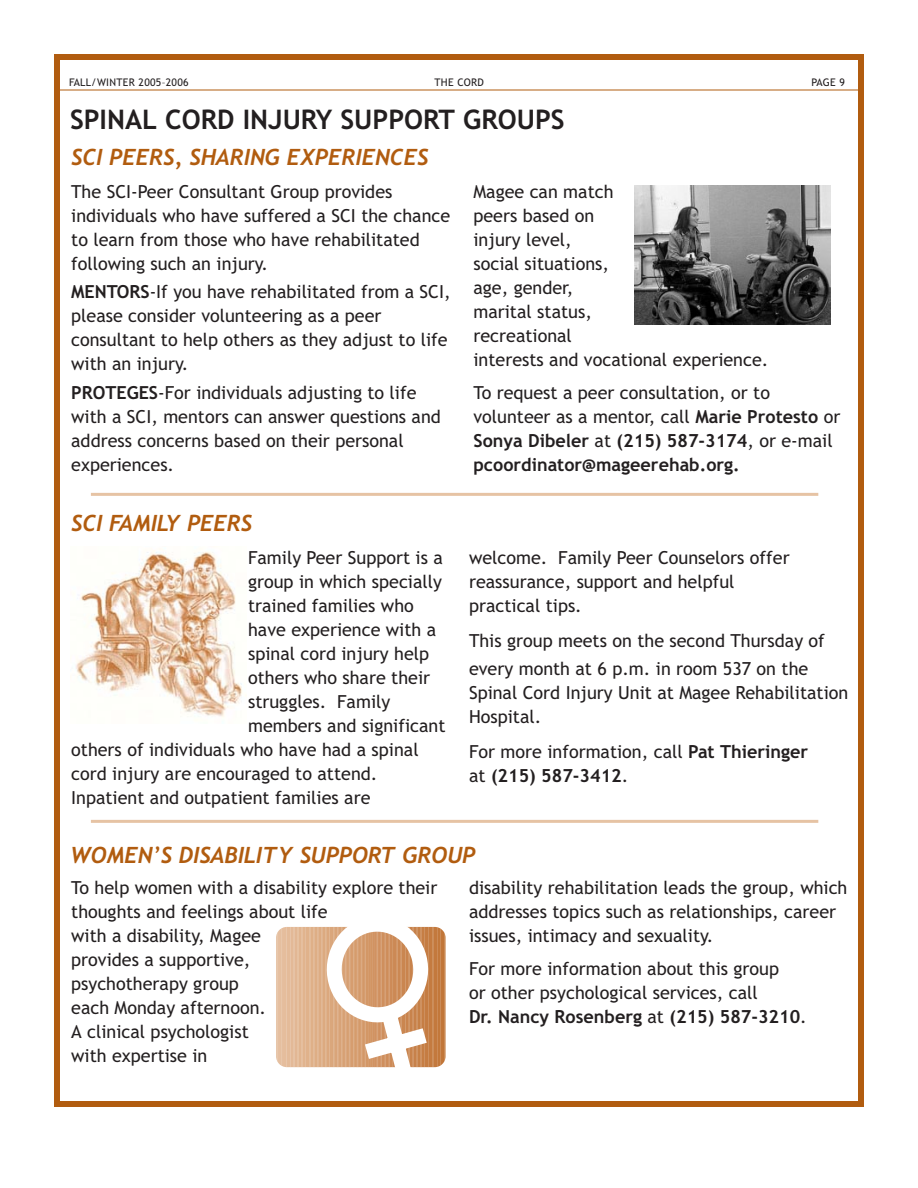
<style>
.page{position:relative;width:918px;height:1188px;background:#fff}
.page>*{position:absolute;margin:0;border:0;box-sizing:border-box;transform-origin:0 0}
.t1{font:700 27px "Trebuchet MS";color:#231f20}
.t2{font:italic 700 22.5px "Trebuchet";color:#b15c0f}
.t3{font:18px/24px "Trebuchet MS";color:#231f20}
.t4{font:10.5px "Trebuchet MS";letter-spacing:.025em;color:#231f20}
.s1{font-weight:700}
</style>
<div class="page">
<div style="left:54px;top:54px;width:810px;height:1053px;border:6px solid #b15c0f"></div>
<hr style="left:54px;top:90px;width:808px;height:1px;background:#b15c0f">
<img style="left:634px;top:186px;width:196px;height:139px">
<img style="left:76px;top:549px;width:171px;height:168px">
<hr style="left:276px;top:927px;width:1px;height:140px;background:#e5c1a2">
<hr style="left:277px;top:927px;width:2px;height:140px;background:#e5c0a1">
<hr style="left:279px;top:927px;width:1px;height:140px;background:#e5c0a1">
<hr style="left:280px;top:927px;width:1px;height:140px;background:#e5bf9f">
<hr style="left:281px;top:927px;width:2px;height:140px;background:#e5be9e">
<hr style="left:283px;top:927px;width:1px;height:140px;background:#e5be9e">
<hr style="left:284px;top:927px;width:1px;height:140px;background:#e5bd9c">
<hr style="left:285px;top:927px;width:2px;height:140px;background:#e5bd9c">
<hr style="left:287px;top:927px;width:1px;height:140px;background:#e4bc9b">
<hr style="left:288px;top:927px;width:1px;height:140px;background:#e4bb99">
<hr style="left:289px;top:927px;width:2px;height:140px;background:#e4bb99">
<hr style="left:291px;top:927px;width:1px;height:140px;background:#e4ba98">
<hr style="left:292px;top:927px;width:1px;height:140px;background:#e3b997">
<hr style="left:293px;top:927px;width:2px;height:140px;background:#e3b996">
<hr style="left:295px;top:927px;width:1px;height:140px;background:#e3b895">
<hr style="left:296px;top:927px;width:1px;height:140px;background:#e2b794">
<hr style="left:297px;top:927px;width:2px;height:140px;background:#e2b792">
<hr style="left:299px;top:927px;width:1px;height:140px;background:#e2b691">
<hr style="left:300px;top:927px;width:1px;height:140px;background:#e1b590">
<hr style="left:301px;top:927px;width:2px;height:140px;background:#e1b58f">
<hr style="left:303px;top:927px;width:1px;height:140px;background:#e1b48f">
<hr style="left:304px;top:927px;width:1px;height:140px;background:#e1b48e">
<hr style="left:305px;top:927px;width:2px;height:140px;background:#e0b28c">
<hr style="left:307px;top:927px;width:1px;height:140px;background:#e0b28c">
<hr style="left:308px;top:927px;width:1px;height:140px;background:#e0b28b">
<hr style="left:309px;top:927px;width:2px;height:140px;background:#dfb18a">
<hr style="left:311px;top:927px;width:1px;height:140px;background:#dfb089">
<hr style="left:312px;top:927px;width:1px;height:140px;background:#dfb088">
<hr style="left:313px;top:927px;width:2px;height:140px;background:#deaf87">
<hr style="left:315px;top:927px;width:1px;height:140px;background:#deae86">
<hr style="left:316px;top:927px;width:1px;height:140px;background:#deae85">
<hr style="left:317px;top:927px;width:2px;height:140px;background:#ddad84">
<hr style="left:319px;top:927px;width:1px;height:140px;background:#ddac84">
<hr style="left:320px;top:927px;width:1px;height:140px;background:#ddac83">
<hr style="left:443px;top:927px;width:1px;height:140px;background:#c17638">
<hr style="left:444px;top:927px;width:2px;height:140px;background:#c17637">
<hr style="left:446px;top:927px;width:1px;height:140px;background:#c17637">
<svg style="left:321px;top:926px;width:122px;height:142px"></svg>
<hr style="left:91px;top:493px;width:727px;height:3px;background:#e6c3a4">
<hr style="left:91px;top:820px;width:727px;height:3px;background:#e6c3a4">
<p class="t4" style="left:69px;top:78px;width:121px">FALL/WINTER 2005–2006</p>
<p class="t4" style="left:434px;top:78px;width:51px">THE CORD</p>
<p class="t4" style="left:811px;top:78px;width:35px">PAGE 9</p>
<h1 class="t1" style="left:70px;top:109px;width:496px">SPINAL CORD INJURY SUPPORT GROUPS</h1>
<p class="t2" style="left:71px;top:144px;width:359px">SCI PEERS, SHARING EXPERIENCES</p>
<p class="t3" style="left:71px;top:181px;width:381px">The SCI-Peer Consultant Group provides individuals who have suffered a SCI the chance to learn from those who have rehabilitated following such an injury.</p>
<p class="t3" style="left:71px;top:282px;width:381px"><span class="s1">MENTORS</span>-If you have rehabilitated from a SCI, please consider volunteering as a peer consultant to help others as they adjust to life with an injury.</p>
<p class="t3" style="left:71px;top:382px;width:371px"><span class="s1">PROTEGES</span>-For individuals adjusting to life with a SCI, mentors can answer questions and address concerns based on their personal experiences.</p>
<p class="t2" style="left:71px;top:510px;width:182px">SCI FAMILY PEERS</p>
<p class="t3" style="left:248px;top:547px;width:196px">Family Peer Support is a</p>
<p class="t3" style="left:248px;top:571px;width:195px">group in which specially</p>
<p class="t3" style="left:248px;top:595px;width:167px">trained families who</p>
<p class="t3" style="left:248px;top:619px;width:190px">have experience with a</p>
<p class="t3" style="left:248px;top:643px;width:183px">spinal cord injury help</p>
<p class="t3" style="left:248px;top:667px;width:184px">others who share their</p>
<p class="t3" style="left:248px;top:691px;width:144px">struggles. Family</p>
<p class="t3" style="left:248px;top:715px;width:199px">members and significant</p>
<p class="t3" style="left:71px;top:739px;width:349px">others of individuals who have had a spinal</p>
<p class="t3" style="left:71px;top:763px;width:308px">cord injury are encouraged to attend.</p>
<p class="t3" style="left:71px;top:787px;width:301px">Inpatient and outpatient families are</p>
<p class="t3" style="left:473px;top:181px;width:296px">Magee can match<br>peers based on<br>injury level,<br>social situations,<br>age, gender,<br>marital status,<br>recreational<br>interests and vocational experience.</p>
<p class="t3" style="left:473px;top:382px;width:368px">To request a peer consultation, or to volunteer as a mentor, call <span class="s1">Marie Protesto</span> or <span class="s1">Sonya Dibeler</span> at <span class="s1">(215) 587-3174</span>, or e-mail <span class="s1">pcoordinator@mageerehab.org.</span></p>
<p class="t3" style="left:469px;top:547px;width:322px">welcome. Family Peer Counselors offer reassurance, support and helpful practical tips.</p>
<p class="t3" style="left:469px;top:628px;width:357px;line-height:28.5px">This group meets on the second Thursday of every month at 6 p.m. in room 537 on the</p>
<p class="t3" style="left:469px;top:682px;width:381px">Spinal Cord Injury Unit at Magee Rehabilitation<br>Hospital.</p>
<p class="t3" style="left:469px;top:741px;width:341px">For more information, call <span class="s1">Pat Thieringer </span>at <span class="s1">(215) 587-3412</span>.</p>
<p class="t2" style="left:70px;top:842px;width:407px">WOMEN’S DISABILITY SUPPORT GROUP</p>
<p class="t3" style="left:71px;top:877px;width:368px">To help women with a disability explore their thoughts and feelings about life<br>with a disability, Magee<br>provides a supportive,<br>psychotherapy group<br>each Monday afternoon.<br>A clinical psychologist<br>with expertise in</p>
<p class="t3" style="left:469px;top:877px;width:380px">disability rehabilitation leads the group, which addresses topics such as relationships, career issues, intimacy and sexuality.</p>
<p class="t3" style="left:469px;top:958px;width:339px">For more information about this group<br>or other psychological services, call<br><span class="s1">Dr. Nancy Rosenberg</span> at <span class="s1">(215) 587-3210</span>.</p>
</div>
